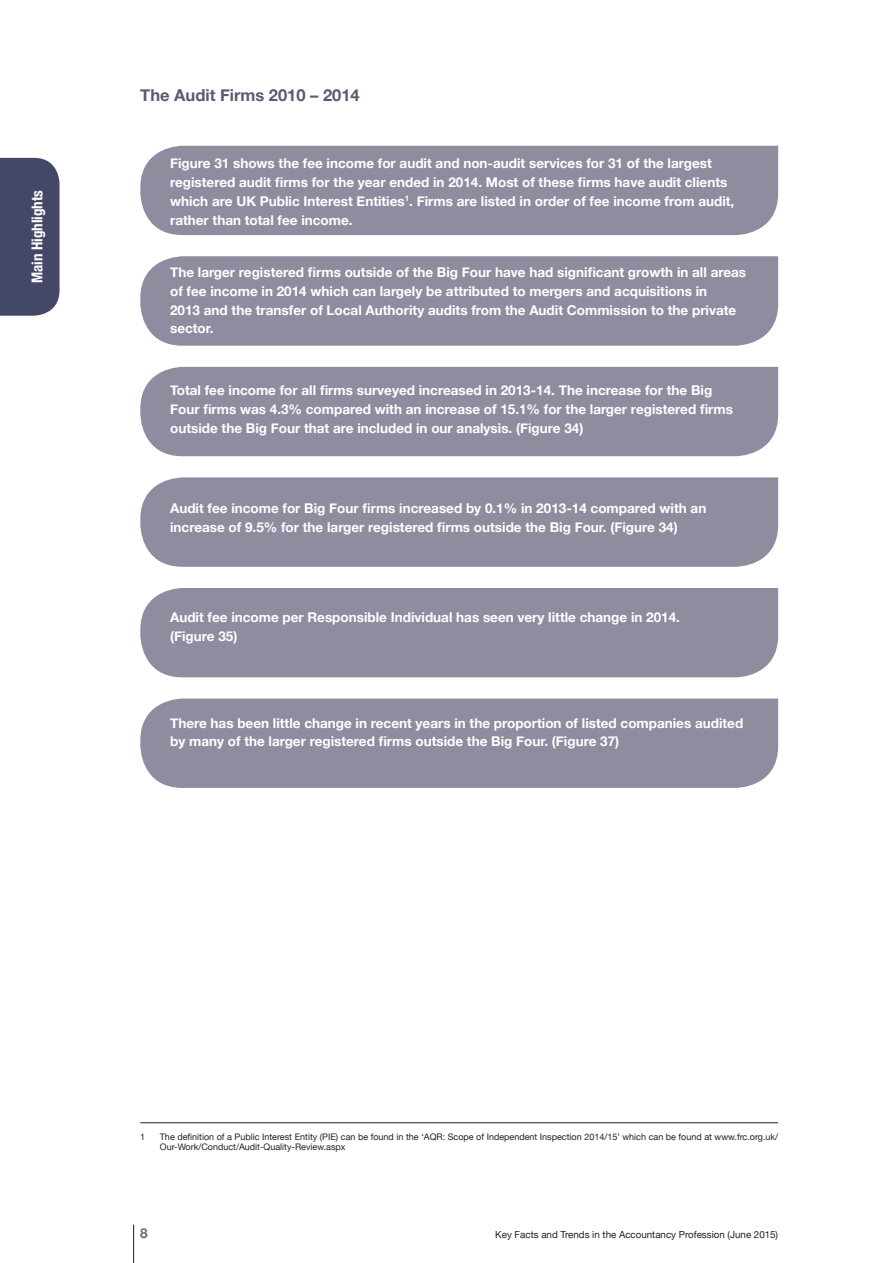
<style>
.page{position:relative;width:893px;height:1263px;background:#fff}
.page>*{position:absolute;margin:0;border:0;box-sizing:border-box;transform-origin:0 0}
.sub_head_main{font:700 16.5px "Helvetica Neue";color:#5a5a75}
.circle_white_reverse{font:700 condensed 15px "Helvetica Neue";color:#fff}
.text{font:700 13.5px/18.8px "Helvetica Neue";color:#fff}
.t1{font:700 13.5px "Helvetica Neue";color:#696780}
.t2{font:9.75px "Helvetica Neue";color:#231f20}
.t3{font:9px/10.5px "Helvetica Neue";color:#231f20}
</style>
<div class="page">
<div style="left:140px;top:146px;width:638px;height:89px;background:#8f8ca0"></div>
<div style="left:140px;top:256px;width:638px;height:90px;background:#8f8ca0"></div>
<div style="left:140px;top:367px;width:638px;height:89px;background:#8f8ca0"></div>
<div style="left:140px;top:477px;width:638px;height:90px;background:#8f8ca0"></div>
<div style="left:140px;top:588px;width:638px;height:89px;background:#8f8ca0"></div>
<div style="left:140px;top:698px;width:638px;height:90px;background:#8f8ca0"></div>
<hr style="left:140px;top:1122px;width:638px;height:1px;background:#231f20">
<div style="left:0;top:158px;width:60px;height:158px;background:#444867"></div>
<hr style="left:133px;top:1225px;width:1px;height:38px;background:#231f20">
<p class="circle_white_reverse" style="left:25px;top:283px;width:95px;rotate:-90deg">Main Highlights</p>
<p class="sub_head_main" style="left:140px;top:82px;width:221px">The Audit Firms 2010 – 2014</p>
<p class="text" style="left:170px;top:155px;width:566px">Figure 31 shows the fee income for audit and non-audit services for 31 of the largest registered audit firms for the year ended in 2014. Most of these firms have audit clients which are UK Public Interest Entities<sup>1</sup>. Firms are listed in order of fee income from audit, rather than total fee income.</p>
<p class="text" style="left:170px;top:263px;width:578px">The larger registered firms outside of the Big Four have had significant growth in all areas of fee income in 2014 which can largely be attributed to mergers and acquisitions in<br>2013 and the transfer of Local Authority audits from the Audit Commission to the private sector.</p>
<p class="text" style="left:170px;top:381px;width:564px">Total fee income for all firms surveyed increased in 2013-14. The increase for the Big<br>Four firms was 4.3% compared with an increase of 15.1% for the larger registered firms outside the Big Four that are included in our analysis. (Figure 34)</p>
<p class="text" style="left:170px;top:499px;width:538px">Audit fee income for Big Four firms increased by 0.1% in 2013-14 compared with an increase of 9.5% for the larger registered firms outside the Big Four. (Figure 34)</p>
<p class="text" style="left:170px;top:608px;width:511px">Audit fee income per Responsible Individual has seen very little change in 2014. (Figure 35)</p>
<p class="text" style="left:170px;top:714px;width:575px">There has been little change in recent years in the proportion of listed companies audited by many of the larger registered firms outside the Big Four. (Figure 37)</p>
<p class="t3" style="left:140px;top:1132px;width:7px">1</p>
<p class="t3" style="left:160px;top:1132px;width:620px">The definition of a Public Interest Entity (PIE) can be found in the ‘AQR: Scope of Independent Inspection 2014/15’ which can be found at www.frc.org.uk/<br>Our-Work/Conduct/Audit-Quality-Review.aspx</p>
<p class="t1" style="left:140px;top:1222px;width:9px">8</p>
<p class="t2" style="left:495px;top:1227px;width:284px">Key Facts and Trends in the Accountancy Profession (June 2015)</p>
</div>
